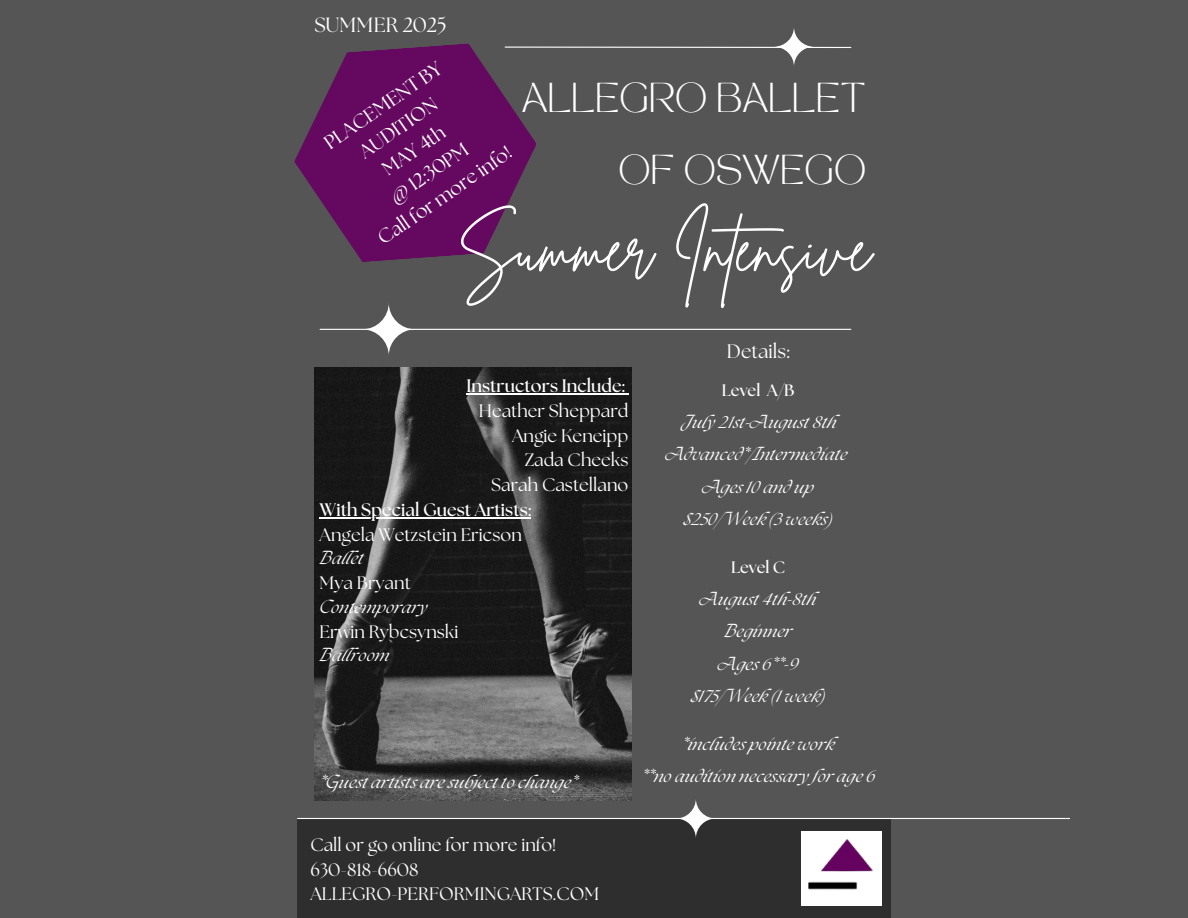
<style>
.page{position:relative;width:1188px;height:918px;background:#555}
.page>*{position:absolute;margin:0;border:0;box-sizing:border-box;transform-origin:0 0}
.t1{font:64.5px "Brittany Signature";color:#fff}
.t2{font:29.25px "TAN MONCHERI Regular";color:#fff}
.t3{font:20.55px "The Seasons";color:#fff}
.t4{font:19.5px/27.2px "The Seasons";color:#fff;text-align:center}
.t5{font:18px/24.9px "The Seasons";color:#fff;text-align:right}
.t6{font:700 18px "The Seasons";color:#fff}
.t7{font:italic 16.5px/32.5px "The Seasons";color:#fff;text-align:center}
.t8{font:700 16.5px "The Seasons";color:#fff}
</style>
<div class="page">
<div style="left:297px;top:819px;width:594px;height:99px;background:#2e2e2e"></div>
<hr style="left:320px;top:329px;width:531px;height:1px;background:#fff">
<hr style="left:505px;top:47px;width:346px;height:1px;background:#fff">
<svg style="left:774px;top:27px;width:40px;height:40px"></svg>
<svg style="left:362px;top:303px;width:53px;height:53px"></svg>
<img style="left:314px;top:367px;width:318px;height:433px">
<svg style="left:294px;top:43px;width:243px;height:219px;fill:#64095f"></svg>
<hr style="left:298px;top:818px;width:772px;height:1px;background:#fff">
<svg style="left:676px;top:798px;width:40px;height:41px"></svg>
<hr style="left:466px;top:393px;width:159px;height:2px;background:#fff">
<hr style="left:320px;top:518px;width:211px;height:1px;background:#fff">
<div style="left:801px;top:831px;width:80px;height:74px;background:#fff"></div>
<img style="left:801px;top:839px;width:74px;height:67px">
<p class="t3" style="left:314px;top:16px;width:134px">SUMMER 2025</p>
<p class="t4" style="left:311px;top:141px;width:159px;rotate:-35deg">PLACEMENT BY<br>AUDITION<br>MAY 4th<br>@ 12:30PM<br>Cal for more info!</p>
<h2 class="t2" style="left:522px;top:82px;width:346px">ALLEGRO BALLET</h2>
<h2 class="t2" style="left:619px;top:154px;width:249px">OF OSWEGO</h2>
<h1 class="t1" style="left:458px;top:206px;width:415px">Summer Intensive</h1>
<p class="t6" style="left:466px;top:377px;width:160px">Instructors Include:</p>
<p class="t5" style="left:479px;top:399px;width:151px">Heather Sheppard<br>Angie Keneipp<br>Zada Cheeks<br>Sarah Castellano</p>
<p class="t6" style="left:320px;top:502px;width:213px">With Special Guest Artists:</p>
<p class="t5" style="left:320px;top:523px;width:204px">Angela Wetzstein Ericson</p>
<p class="t7" style="left:320px;top:544px;width:46px">Balet</p>
<p class="t5" style="left:320px;top:572px;width:93px">Mya Bryant</p>
<p class="t7" style="left:320px;top:592px;width:110px">Contemporary</p>
<p class="t5" style="left:320px;top:620px;width:140px">Erwin Rybcsynski</p>
<p class="t7" style="left:320px;top:640px;width:71px">Balroom</p>
<p class="t7" style="left:320px;top:767px;width:259px">*Guest artists are subject to change*</p>
<p class="t4" style="left:727px;top:339px;width:64px">Details:</p>
<p class="t8" style="left:722px;top:382px;width:74px">Level A/B</p>
<p class="t7" style="left:666px;top:407px;width:183px">July 21st-August 8th<br>Advanced*/Intermediate<br>Ages 10 and up $250/Week (3 weeks)</p>
<p class="t8" style="left:731px;top:559px;width:56px">Level C</p>
<p class="t7" style="left:692px;top:584px;width:135px">August 4th-8th<br>Beginner<br>Ages 6**-9 $175/Week (1 week)</p>
<p class="t7" style="left:641px;top:729px;width:236px">*includes pointe work<br>**no audition necessary for age 6</p>
<p class="t5" style="left:310px;top:834px;width:291px;text-align:left">Call or go online for more info!<br>630-818-6608<br>ALLEGRO-PERFORMINGARTS.COM</p>
</div>
